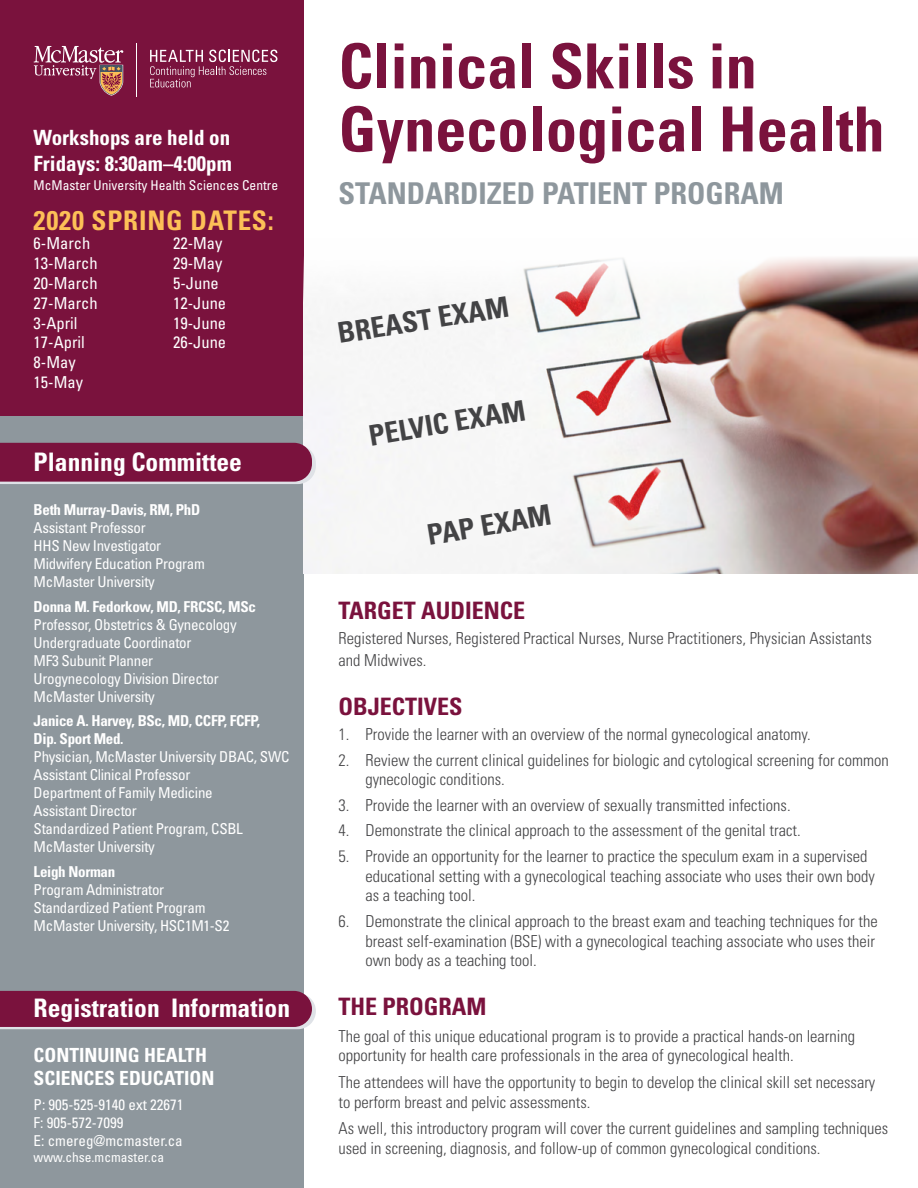
<style>
.page{position:relative;width:918px;height:1188px;background:#fff}
.page>*{position:absolute;margin:0;border:0;box-sizing:border-box;transform-origin:0 0}
.t1{font:700 condensed 62.25px/63px "Univers LT Std";color:#7a123d}
.t2{font:700 condensed 30px "Univers LT Std";color:#8e979d}
.Default{font:700 condensed 28.5px "Univers LT Std";color:#434345}
.t3{font:700 condensed 27px "Univers LT Std";letter-spacing:.03em;color:#fdc057}
.t4{font:700 condensed 25.5px "Univers LT Std";color:#fff}
.Cap_Headers{font:700 condensed 24px "Univers LT Std";color:#7a123d}
.t5{font:700 condensed 21px "Univers LT Std";color:#fff}
.t6{font:700 condensed 19.5px "Univers LT Std";color:#fff}
.Body{font:300 condensed 16.5px/19.8px "Univers LT Std";color:#434345}
.t7{font:condensed 16.5px "Univers LT Std";color:#fff}
.t8{font:condensed 15px "Univers LT Std";letter-spacing:-.02em;color:#fff}
.t9{font:700 condensed 15px "Univers LT Std";letter-spacing:-.02em;color:#fff}
.t10{font:condensed 15px "Univers LT Std";color:#fff}
.t11{font:condensed 13.5px "Univers LT Std";color:#fff}
</style>
<div class="page">
<div style="left:0;top:0;width:303px;height:424px;background:#7a123d"></div>
<div style="left:0;top:417px;width:303px;height:771px;background:#8e979d"></div>
<img style="left:303px;top:238px;width:615px;height:335px">
<svg style="left:0;top:443px;width:316px;height:41px;background:#82224a"></svg>
<svg style="left:0;top:991px;width:316px;height:38px;background:#82224a"></svg>
<svg style="left:34px;top:46px;width:89px;height:50px"></svg>
<hr style="left:136px;top:43px;width:1px;height:53px;background:#fff">
<svg style="left:150px;top:50px;width:127px;height:37px"></svg>
<p class="t5" style="left:34px;top:125px;width:198px">Workshops are held on</p>
<p class="t5" style="left:34px;top:150px;width:200px">Fridays: 8:30am–4:00pm</p>
<p class="t11" style="left:34px;top:177px;width:246px">McMaster University Health Sciences Centre</p>
<p class="t3" style="left:34px;top:203px;width:242px">2020 SPRING DATES:</p>
<p class="t7" style="left:34px;top:233px;width:58px">6-March</p>
<p class="t7" style="left:34px;top:253px;width:66px">13-March</p>
<p class="t7" style="left:34px;top:273px;width:66px">20-March</p>
<p class="t7" style="left:34px;top:293px;width:66px">27-March</p>
<p class="t7" style="left:34px;top:312px;width:45px">3-April</p>
<p class="t7" style="left:34px;top:332px;width:53px">17-April</p>
<p class="t7" style="left:34px;top:352px;width:44px">8-May</p>
<p class="t7" style="left:34px;top:372px;width:51px">15-May</p>
<p class="t7" style="left:173px;top:233px;width:51px">22-May</p>
<p class="t7" style="left:173px;top:253px;width:51px">29-May</p>
<p class="t7" style="left:173px;top:273px;width:47px">5-June</p>
<p class="t7" style="left:173px;top:293px;width:55px">12-June</p>
<p class="t7" style="left:173px;top:312px;width:55px">19-June</p>
<p class="t7" style="left:173px;top:332px;width:55px">26-June</p>
<p class="t4" style="left:34px;top:446px;width:210px">Planning Committee</p>
<p class="t9" style="left:34px;top:500px;width:168px">Beth Murray-Davis, RM, PhD</p>
<p class="t8" style="left:34px;top:518px;width:114px">Assistant Professor</p>
<p class="t8" style="left:34px;top:536px;width:129px">HHS New Investigator</p>
<p class="t8" style="left:34px;top:554px;width:173px">Midwifery Education Program</p>
<p class="t8" style="left:34px;top:572px;width:123px">McMaster University</p>
<p class="t9" style="left:34px;top:597px;width:224px">Donna M. Fedorkow, MD, FRCSC, MSc</p>
<p class="t8" style="left:34px;top:615px;width:205px">Professor, Obstetrics &amp; Gynecology</p>
<p class="t8" style="left:34px;top:633px;width:159px">Undergraduate Coordinator</p>
<p class="t8" style="left:34px;top:651px;width:121px">MF3 Subunit Planner</p>
<p class="t8" style="left:34px;top:669px;width:187px">Urogynecology Division Director</p>
<p class="t8" style="left:34px;top:687px;width:123px">McMaster University</p>
<p class="t9" style="left:34px;top:712px;width:228px">Janice A. Harvey, BSc, MD, CCFP, FCFP,</p>
<p class="t9" style="left:34px;top:730px;width:91px">Dip. Sport Med.</p>
<p class="t8" style="left:34px;top:748px;width:257px">Physician, McMaster University DBAC, SWC</p>
<p class="t8" style="left:34px;top:766px;width:158px">Assistant Clinical Professor</p>
<p class="t8" style="left:34px;top:784px;width:181px">Department of Family Medicine</p>
<p class="t8" style="left:34px;top:802px;width:105px">Assistant Director</p>
<p class="t8" style="left:34px;top:820px;width:211px">Standardized Patient Program, CSBL</p>
<p class="t8" style="left:34px;top:838px;width:123px">McMaster University</p>
<p class="t9" style="left:34px;top:863px;width:83px">Leigh Norman</p>
<p class="t8" style="left:34px;top:880px;width:132px">Program Administrator</p>
<p class="t8" style="left:34px;top:898px;width:173px">Standardized Patient Program</p>
<p class="t8" style="left:34px;top:916px;width:197px">McMaster University, HSC1M1-S2</p>
<p class="t4" style="left:34px;top:992px;width:258px">Registration Information</p>
<p class="t6" style="left:34px;top:1043px;width:175px">CONTINUING HEALTH</p>
<p class="t6" style="left:34px;top:1066px;width:182px">SCIENCES EDUCATION</p>
<p class="t10" style="left:34px;top:1095px;width:151px">P: 905-525-9140 ext 22671</p>
<p class="t10" style="left:34px;top:1113px;width:91px">F: 905-572-7099</p>
<p class="t10" style="left:34px;top:1131px;width:151px">E: cmereg@mcmaster.ca</p>
<p class="t11" style="left:34px;top:1149px;width:132px">www.chse.mcmaster.ca</p>
<p class="t1" style="left:339px;top:34px;width:548px">Clinical Skills in<br>Gynecological Health</p>
<p class="t2" style="left:339px;top:174px;width:447px">STANDARDIZED PATIENT PROGRAM</p>
<p class="Default" style="left:335px;top:316px;width:174px;rotate:-9deg">BREAST EXAM</p>
<p class="Default" style="left:366px;top:418px;width:160px;rotate:-9deg">PELVIC EXAM</p>
<p class="Default" style="left:425px;top:517px;width:127px;rotate:-9deg">PAP EXAM</p>
<p class="Cap_Headers" style="left:339px;top:596px;width:188px">TARGET AUDIENCE</p>
<p class="Body" style="left:339px;top:628px;width:535px;line-height:21.6px">Registered Nurses, Registered Practical Nurses, Nurse Practitioners, Physician Assistants and Midwives.</p>
<p class="Cap_Headers" style="left:339px;top:691px;width:126px">OBJECTIVES</p>
<p class="Body" style="left:339px;top:724px;width:474px">1. Provide the learner with an overview of the normal gynecological anatomy.</p>
<p class="Body" style="left:366px;top:750px;width:525px;text-indent:-27px">2. Review the current clinical guidelines for biologic and cytological screening for common gynecologic conditions.</p>
<p class="Body" style="left:339px;top:795px;width:454px">3. Provide the learner with an overview of sexually transmitted infections.</p>
<p class="Body" style="left:339px;top:821px;width:464px">4. Demonstrate the clinical approach to the assessment of the genital tract.</p>
<p class="Body" style="left:366px;top:846px;width:511px;text-indent:-27px">5. Provide an opportunity for the learner to practice the speculum exam in a supervised educational setting with a gynecological teaching associate who uses their own body as a teaching tool.</p>
<p class="Body" style="left:366px;top:911px;width:514px;text-indent:-27px">6. Demonstrate the clinical approach to the breast exam and teaching techniques for the breast self-examination (BSE) with a gynecological teaching associate who uses their own body as a teaching tool.</p>
<p class="Cap_Headers" style="left:339px;top:992px;width:150px">THE PROGRAM</p>
<p class="Body" style="left:339px;top:1026px;width:518px">The goal of this unique educational program is to provide a practical hands-on learning opportunity for health care professionals in the area of gynecological health.</p>
<p class="Body" style="left:339px;top:1072px;width:538px">The attendees will have the opportunity to begin to develop the clinical skill set necessary to perform breast and pelvic assessments.</p>
<p class="Body" style="left:339px;top:1119px;width:551px">As well, this introductory program will cover the current guidelines and sampling techniques used in screening, diagnosis, and follow-up of common gynecological conditions.</p>
</div>
